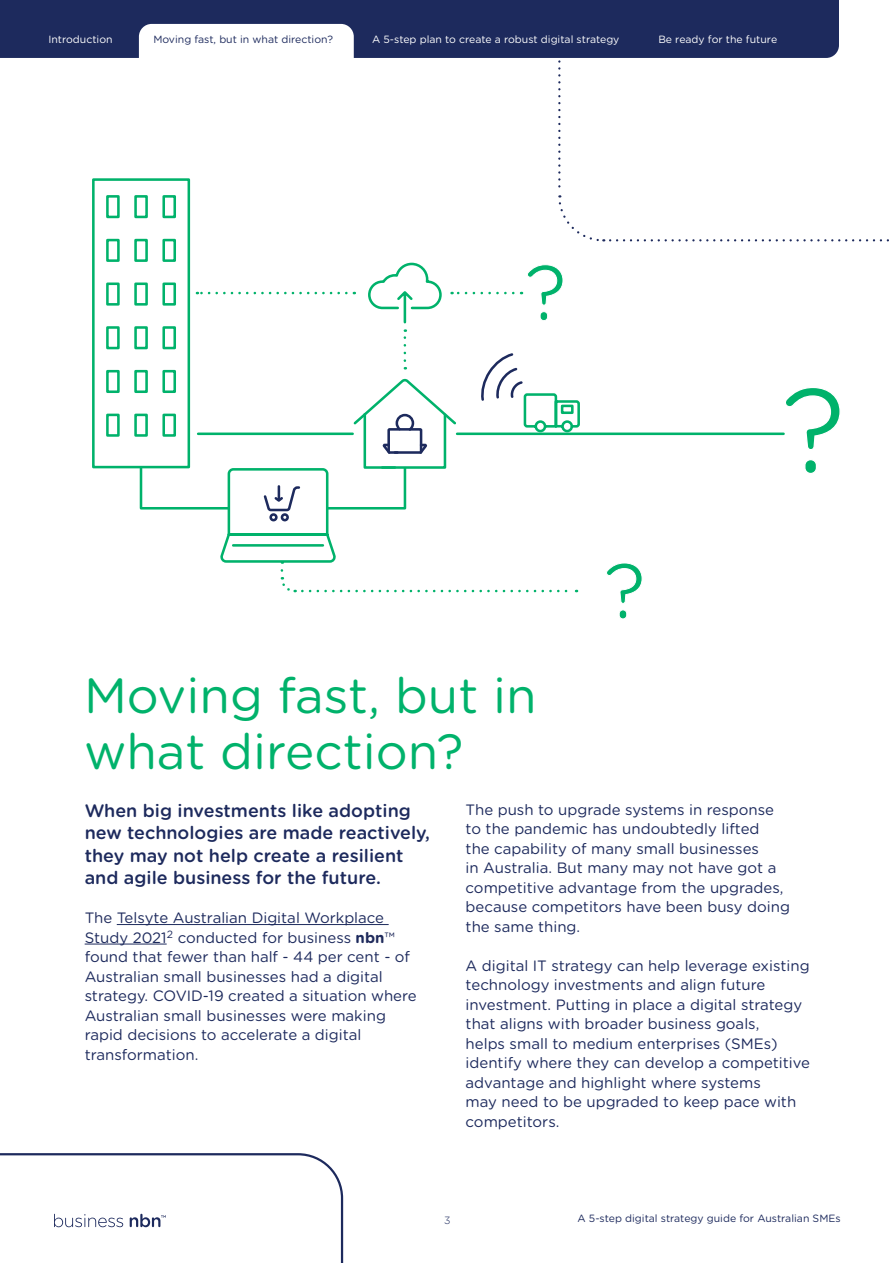
<style>
.page{position:relative;width:893px;height:1263px;background:#fff}
.page>*{position:absolute;margin:0;border:0;box-sizing:border-box;transform-origin:0 0}
.t1{font:49.5px/55.5px "Gotham Rounded";color:#00b26b}
.t2{font:500 18px/22.5px "Gotham Rounded";color:#1d2a5d}
.t3{font:15px/19.5px "Gotham Rounded";color:#1d2a5d}
.t4{font:10.5px "Gotham Rounded";color:#1d2a5d}
.t5{font:10.5px "Gotham Rounded";color:#fff}
.t6{font:300 10.5px "Gotham Rounded";color:#1d2a5d}
.s1{color:#202b5c}
.s2{font-weight:700}
.s3{font-weight:700;color:#202b5c}
</style>
<div class="page">
<hr style="left:117px;top:924px;width:272px;height:1px;background:#1d2a5d">
<hr style="left:85px;top:944px;width:82px;height:1px;background:#1d2a5d">
<svg style="left:558px;top:60px;width:46px;height:182px"></svg>
<svg style="left:610px;top:239px;width:279px;height:2px"></svg>
<svg style="left:0;top:1153px;width:343px;height:110px"></svg>
<div style="left:92px;top:178px;width:98px;height:290px;border:3px solid #00b26b"></div>
<div style="left:106px;top:195px;width:14px;height:23px;border:3px solid #00b26b"></div>
<div style="left:106px;top:239px;width:14px;height:23px;border:3px solid #00b26b"></div>
<div style="left:106px;top:282px;width:14px;height:24px;border:3px solid #00b26b"></div>
<div style="left:106px;top:326px;width:14px;height:23px;border:3px solid #00b26b"></div>
<div style="left:106px;top:370px;width:14px;height:23px;border:3px solid #00b26b"></div>
<div style="left:106px;top:414px;width:14px;height:23px;border:3px solid #00b26b"></div>
<div style="left:134px;top:195px;width:14px;height:23px;border:3px solid #00b26b"></div>
<div style="left:134px;top:239px;width:14px;height:23px;border:3px solid #00b26b"></div>
<div style="left:134px;top:282px;width:14px;height:24px;border:3px solid #00b26b"></div>
<div style="left:134px;top:326px;width:14px;height:23px;border:3px solid #00b26b"></div>
<div style="left:134px;top:370px;width:14px;height:23px;border:3px solid #00b26b"></div>
<div style="left:134px;top:414px;width:14px;height:23px;border:3px solid #00b26b"></div>
<div style="left:162px;top:195px;width:14px;height:23px;border:3px solid #00b26b"></div>
<div style="left:162px;top:239px;width:14px;height:23px;border:3px solid #00b26b"></div>
<div style="left:162px;top:282px;width:14px;height:24px;border:3px solid #00b26b"></div>
<div style="left:162px;top:326px;width:14px;height:23px;border:3px solid #00b26b"></div>
<div style="left:162px;top:370px;width:14px;height:23px;border:3px solid #00b26b"></div>
<div style="left:162px;top:414px;width:14px;height:23px;border:3px solid #00b26b"></div>
<div style="left:140px;top:467px;width:266px;height:42px;border:3px solid #00b26b"></div>
<hr style="left:198px;top:432px;width:155px;height:3px;background:#00b26b">
<hr style="left:457px;top:432px;width:327px;height:3px;background:#00b26b">
<svg style="left:480px;top:353px;width:101px;height:80px"></svg>
<svg style="left:197px;top:292px;width:149px;height:2px"></svg>
<svg style="left:452px;top:292px;width:61px;height:2px"></svg>
<svg style="left:351px;top:378px;width:107px;height:92px"></svg>
<hr style="left:395px;top:451px;width:26px;height:3px;background:#1d2a5d">
<svg style="left:220px;top:467px;width:118px;height:97px"></svg>
<svg style="left:280px;top:570px;width:16px;height:23px"></svg>
<svg style="left:302px;top:590px;width:275px;height:2px"></svg>
<svg style="left:784px;top:388px;width:56px;height:85px"></svg>
<svg style="left:606px;top:563px;width:36px;height:56px"></svg>
<svg style="left:521px;top:264px;width:42px;height:57px"></svg>
<svg style="left:368px;top:262px;width:74px;height:99px"></svg>
<div style="left:0;top:0;width:839px;height:58px;background:#1d2a5d"></div>
<svg style="left:139px;top:24px;width:215px;height:34px"></svg>
<p class="t5" style="left:48px;top:32px;width:66px">Introduction</p>
<p class="t4" style="left:153px;top:32px;width:181px">Moving fast, but in what direction?</p>
<p class="t5" style="left:372px;top:32px;width:249px">A 5-step plan to create a robust digital strategy</p>
<p class="t5" style="left:658px;top:32px;width:120px">Be ready for the future</p>
<h1 class="t1" style="left:84px;top:666px;width:454px">Moving fast, but in what direction?</h1>
<p class="t3" style="left:466px;top:799px;width:326px">The push to upgrade systems in response to the pandemic has undoubtedly lifted<br>the capability of many small businesses<br>in Australia. But many may not have got a competitive advantage from the upgrades, because competitors have been busy doing the same thing.</p>
<p class="t3" style="left:466px;top:955px;width:346px">A digital IT strategy can help leverage existing technology investments and align future investment. Putting in place a digital strategy that aligns with broader business goals,<br>helps small to medium enterprises (SMEs) identify where they can develop a competitive advantage and highlight where systems<br>may need to be upgraded to keep pace with competitors.</p>
<p class="t2" style="left:85px;top:798px;width:347px">When big investments like adopting new technologies are made reactively, they may not help create a resilient and agile business for the future.</p>
<p class="t3" style="left:85px;top:907px;width:334px"><span class="s1">The</span> Telsyte Australian Digital Workplace Study 2021<sup>2</sup> conducted for business <span class="s2">n</span><span class="s3">bn</span><span class="s1">™ </span>found that fewer than half - 44 per cent - of Australian small businesses had a digital strategy. COVID-19 created a situation where Australian small businesses were making rapid decisions to accelerate a digital transformation.</p>
<p class="t6" style="left:444px;top:1213px;width:8px">3</p>
<p class="t4" style="left:578px;top:1211px;width:265px">A 5-step digital strategy guide for Australian SMEs</p>
</div>
